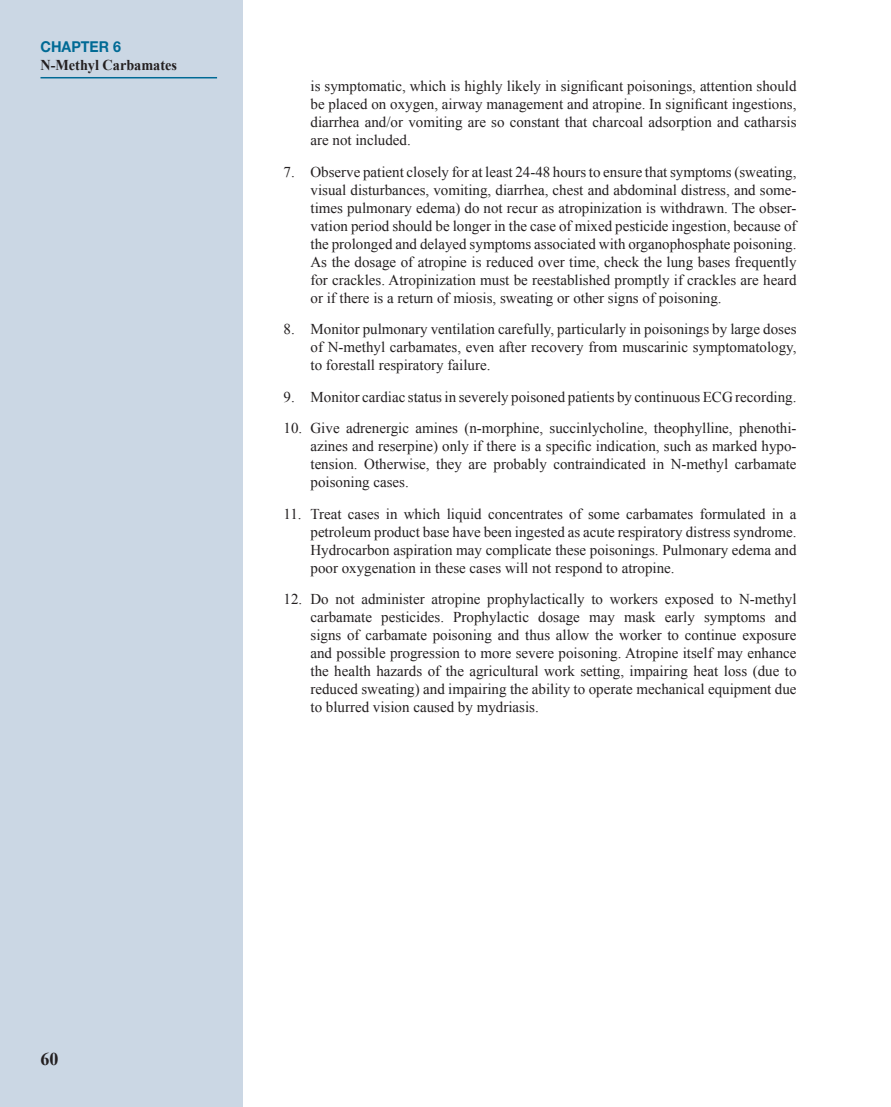
<style>
.page{position:relative;width:891px;height:1107px;background:#fff}
.page>*{position:absolute;margin:0;border:0;box-sizing:border-box;transform-origin:0 0}
.t1{font:700 18px "Times New Roman";color:#231f20}
.t2{font:15px/18px "Times New Roman";color:#231f20;text-align:justify}
.t3{font:700 15px "Times New Roman";color:#231f20;scale:.95 1}
.t4{font:700 15px "Helvetica Neue";color:#006a95;scale:.95 1}
</style>
<div class="page">
<div style="left:0;top:0;width:243px;height:1107px;background:#cbd7e4"></div>
<hr style="left:40px;top:77px;width:177px;height:1px;background:#006a95">
<p class="t4" style="left:40px;top:38px;width:86px">CHAPTER 6</p>
<p class="t3" style="left:40px;top:55px;width:145px">N-Methyl Carbamates</p>
<p class="t2" style="left:310px;top:77px;width:488px">is symptomatic, which is highly likely in significant poisonings, attention should be placed on oxygen, airway management and atropine. In significant ingestions, diarrhea and/or vomiting are so constant that charcoal adsorption and catharsis are not included.</p>
<p class="t2" style="left:310px;top:163px;width:488px;text-indent:-27px">7. Observe patient closely for at least 24-48 hours to ensure that symptoms (sweating, visual disturbances, vomiting, diarrhea, chest and abdominal distress, and some&shy;times pulmonary edema) do not recur as atropinization is withdrawn. The obser&shy;vation period should be longer in the case of mixed pesticide ingestion, because of the prolonged and delayed symptoms associated with organophosphate poisoning.<br>As the dosage of atropine is reduced over time, check the lung bases frequently for crackles. Atropinization must be reestablished promptly if crackles are heard or if there is a return of miosis, sweating or other signs of poisoning.</p>
<p class="t2" style="left:310px;top:320px;width:488px;text-indent:-27px">8. Monitor pulmonary ventilation carefully, particularly in poisonings by large doses of N-methyl carbamates, even after recovery from muscarinic symptomatology, to forestall respiratory failure.</p>
<p class="t2" style="left:284px;top:388px;width:515px">9. Monitor cardiac status in severely poisoned patients by continuous ECG recording.</p>
<p class="t2" style="left:310px;top:419px;width:488px;text-indent:-27px">10. Give adrenergic amines (n-morphine, succinlycholine, theophylline, phenothi&shy;azines and reserpine) only if there is a specific indication, such as marked hypo&shy;tension. Otherwise, they are probably contraindicated in N-methyl carbamate poisoning cases.</p>
<p class="t2" style="left:310px;top:505px;width:488px;text-indent:-27px">11. Treat cases in which liquid concentrates of some carbamates formulated in a petroleum product base have been ingested as acute respiratory distress syndrome.<br>Hydrocarbon aspiration may complicate these poisonings. Pulmonary edema and poor oxygenation in these cases will not respond to atropine.</p>
<p class="t2" style="left:310px;top:590px;width:488px;text-indent:-27px">12. Do not administer atropine prophylactically to workers exposed to N-methyl carbamate pesticides. Prophylactic dosage may mask early symptoms and signs of carbamate poisoning and thus allow the worker to continue exposure and possible progression to more severe poisoning. Atropine itself may enhance the health hazards of the agricultural work setting, impairing heat loss (due to reduced sweating) and impairing the ability to operate mechanical equipment due to blurred vision caused by mydriasis.</p>
<p class="t1" style="left:40px;top:1047px;width:19px">60</p>
</div>
